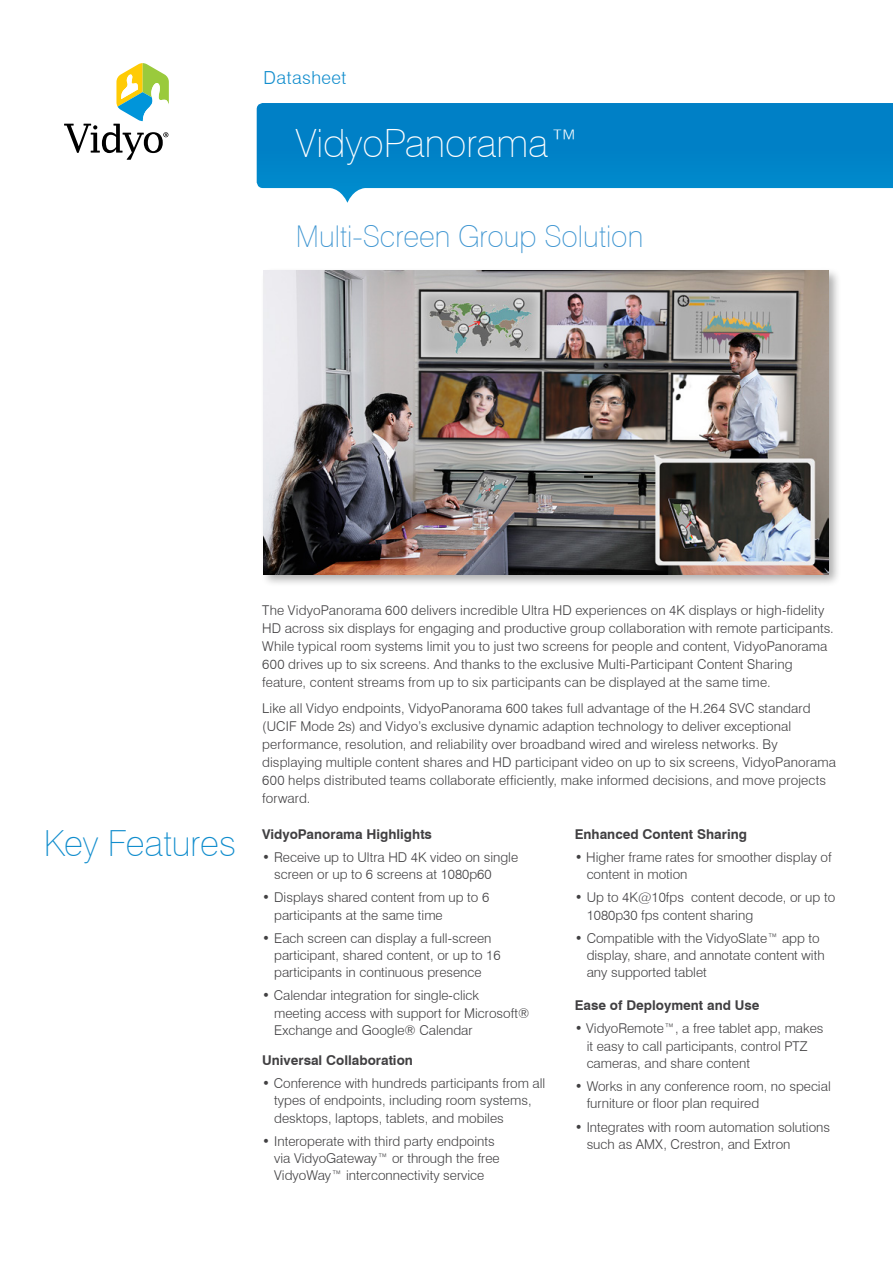
<style>
.page{position:relative;width:893px;height:1263px;background:#fff}
.page>*{position:absolute;margin:0;border:0;box-sizing:border-box;transform-origin:0 0}
.t1{font:100 39px "Swiss 721 BT";color:#fff}
.t2{font:100 36px "Swiss 721 BT";color:#118dcd}
.t3{font:100 30px "Swiss 721 BT";color:#3e95d1}
.t4{font:300 18px "Swiss 721 BT";letter-spacing:.025em;color:#118dcd}
.t5{font:300 13.5px/17.2px "Swiss 721 BT";color:#414042}
.t6{font:700 13.5px "Swiss 721 BT";color:#414042}
</style>
<div class="page">
<svg style="left:257px;top:103px;width:636px;height:100px;background:#2594cf"></svg>
<svg style="left:64px;top:63px;width:105px;height:97px"></svg>
<div style="left:260px;top:267px;width:581px;height:320px;background:#000;opacity:.33"></div>
<img style="left:264px;top:271px;width:564px;height:303px">
<h3 class="t4" style="left:264px;top:67px;width:84px">Datasheet</h3>
<h1 class="t1" style="left:296px;top:120px;width:286px">VidyoPanorama™</h1>
<h3 class="t3" style="left:296px;top:218px;width:349px">Multi-Screen Group Solution</h3>
<p class="t5" style="left:262px;top:601px;width:573px;line-height:18px">The VidyoPanorama 600 delivers incredible Ultra HD experiences on 4K displays or high-fidelity HD across six displays for engaging and productive group collaboration with remote participants.<br>While typical room systems limit you to just two screens for people and content, VidyoPanorama 600 drives up to six screens. And thanks to the exclusive Multi-Participant Content Sharing feature, content streams from up to six participants can be displayed at the same time.</p>
<p class="t5" style="left:262px;top:699px;width:575px;line-height:18px">Like all Vidyo endpoints, VidyoPanorama 600 takes full advantage of the H.264 SVC standard (UCIF Mode 2s) and Vidyo’s exclusive dynamic adaption technology to deliver exceptional performance, resolution, and reliability over broadband wired and wireless networks. By displaying multiple content shares and HD participant video on up to six screens, VidyoPanorama 600 helps distributed teams collaborate efficiently, make informed decisions, and move projects forward.</p>
<h2 class="t2" style="left:44px;top:821px;width:194px">Key Features</h2>
<p class="t6" style="left:262px;top:826px;width:171px">VidyoPanorama Highlights</p>
<p class="t5" style="left:274px;top:848px;width:246px;text-indent:-12px">• Receive up to Ultra HD 4K video on single screen or up to 6 screens at 1080p60</p>
<p class="t5" style="left:274px;top:889px;width:217px;text-indent:-12px">• Displays shared content from up to 6 participants at the same time</p>
<p class="t5" style="left:274px;top:929px;width:228px;text-indent:-12px">• Each screen can display a full-screen participant, shared content, or up to 16 participants in continuous presence</p>
<p class="t5" style="left:274px;top:987px;width:257px;text-indent:-12px">• Calendar integration for single-click meeting access with support for Microsoft®<br>Exchange and Google® Calendar</p>
<p class="t6" style="left:262px;top:1052px;width:152px">Universal Collaboration</p>
<p class="t5" style="left:274px;top:1074px;width:273px;text-indent:-12px">• Conference with hundreds participants from all types of endpoints, including room systems, desktops, laptops, tablets, and mobiles</p>
<p class="t5" style="left:274px;top:1132px;width:227px;text-indent:-12px">• Interoperate with third party endpoints via VidyoGateway™ or through the free<br>VidyoWay™ interconnectivity service</p>
<p class="t6" style="left:575px;top:826px;width:174px">Enhanced Content Sharing</p>
<p class="t5" style="left:587px;top:848px;width:247px;text-indent:-12px">• Higher frame rates for smoother display of content in motion</p>
<p class="t5" style="left:587px;top:889px;width:250px;text-indent:-12px">• Up to 4K@10fps content decode, or up to<br>1080p30 fps content sharing</p>
<p class="t5" style="left:587px;top:929px;width:239px;text-indent:-12px">• Compatible with the VidyoSlate™ app to display, share, and annotate content with any supported tablet</p>
<p class="t6" style="left:575px;top:997px;width:186px">Ease of Deployment and Use</p>
<p class="t5" style="left:587px;top:1020px;width:238px;text-indent:-12px">• VidyoRemote™, a free tablet app, makes it easy to call participants, control PTZ cameras, and share content</p>
<p class="t5" style="left:587px;top:1078px;width:246px;text-indent:-12px">• Works in any conference room, no special furniture or floor plan required</p>
<p class="t5" style="left:587px;top:1118px;width:245px;text-indent:-12px">• Integrates with room automation solutions such as AMX, Crestron, and Extron</p>
</div>
